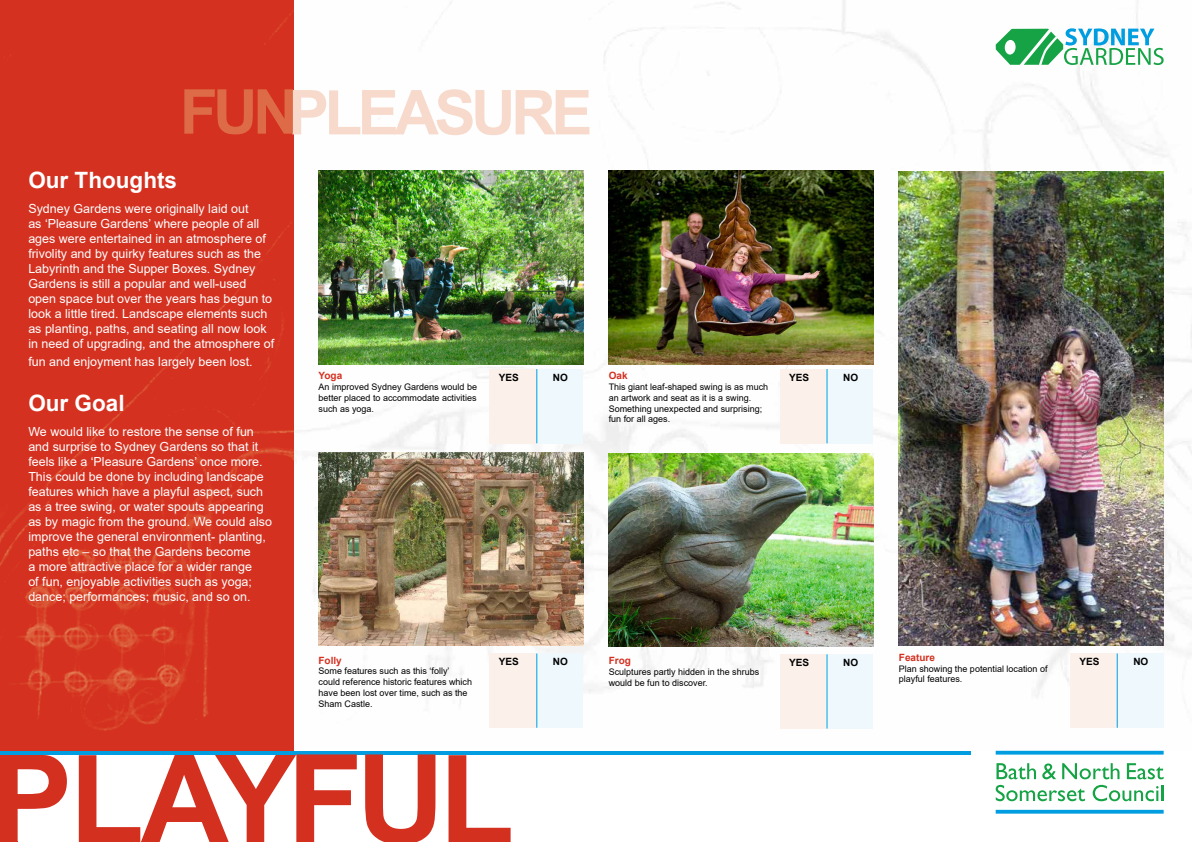
<style>
.page{position:relative;width:1192px;height:842px;background:#fff}
.page>*{position:absolute;margin:0;border:0;box-sizing:border-box;transform-origin:0 0}
.t1{font:700 61.95px "Arial";letter-spacing:-.075em;color:#f7dacb}
.t2{font:700 22.5px "Arial";color:#fff}
.t3{font:12.5px/15px "Arial";color:#fff}
.t4{font:700 10px "Arial";color:#000}
.t5{font:700 10px "Arial";color:#d43020}
.t6{font:9px/10.8px "Arial";color:#000}
.s1{color:#de6b47}
</style>
<div class="page">
<img style="left:293px;top:0;width:899px;height:751px">
<div style="left:0;top:0;width:293px;height:751px;background:#d43020"></div>
<svg style="left:996px;top:810px;width:168px;height:4px"></svg>
<svg style="left:996px;top:751px;width:168px;height:4px"></svg>
<svg style="left:996px;top:763px;width:40px;height:16px"></svg>
<svg style="left:1042px;top:763px;width:14px;height:16px"></svg>
<svg style="left:1062px;top:763px;width:57px;height:16px"></svg>
<svg style="left:1127px;top:763px;width:37px;height:16px"></svg>
<svg style="left:996px;top:785px;width:89px;height:16px"></svg>
<svg style="left:1093px;top:785px;width:70px;height:16px"></svg>
<svg style="left:996px;top:28px;width:168px;height:37px"></svg>
<hr style="left:0;top:751px;width:970px;height:3px;background:#009ee0">
<img style="left:319px;top:171px;width:264px;height:193px">
<img style="left:609px;top:453px;width:264px;height:193px">
<img style="left:609px;top:171px;width:264px;height:193px">
<img style="left:319px;top:452px;width:264px;height:194px">
<div style="left:489px;top:369px;width:47px;height:74px;background:#fcf0ea"></div>
<div style="left:536px;top:369px;width:47px;height:74px;background:#eff8fd"></div>
<hr style="left:536px;top:369px;width:1px;height:74px;background:#009ee0">
<div style="left:780px;top:369px;width:47px;height:74px;background:#fcf0ea"></div>
<div style="left:827px;top:369px;width:46px;height:74px;background:#eff8fd"></div>
<hr style="left:827px;top:369px;width:1px;height:74px;background:#009ee0">
<div style="left:1070px;top:653px;width:47px;height:75px;background:#fcf0ea"></div>
<div style="left:1117px;top:653px;width:47px;height:75px;background:#eff8fd"></div>
<hr style="left:1117px;top:653px;width:1px;height:75px;background:#009ee0">
<div style="left:780px;top:654px;width:47px;height:75px;background:#fcf0ea"></div>
<div style="left:827px;top:654px;width:46px;height:75px;background:#eff8fd"></div>
<hr style="left:827px;top:654px;width:1px;height:75px;background:#009ee0">
<div style="left:489px;top:653px;width:47px;height:75px;background:#fcf0ea"></div>
<div style="left:536px;top:653px;width:47px;height:75px;background:#eff8fd"></div>
<hr style="left:536px;top:653px;width:1px;height:75px;background:#009ee0">
<svg style="left:0;top:754px;width:511px;height:88px"></svg>
<img style="left:899px;top:171px;width:265px;height:475px">
<h1 class="t1" style="left:180px;top:69px;width:414px"><span class="s1">FUN</span>PLEASURE</h1>
<h2 class="t2" style="left:28px;top:164px;width:150px">Our Thoughts</h2>
<p class="t3" style="left:28px;top:201px;width:247px">Sydney Gardens were originally laid out<br>as ‘Pleasure Gardens’ where people of all ages were entertained in an atmosphere of frivolity and by quirky features such as the Labyrinth and the Supper Boxes. Sydney Gardens is still a popular and well-used open space but over the years has begun to look a little tired. Landscape elements such as planting, paths, and seating all now look in need of upgrading, and the atmosphere of</p>
<p class="t3" style="left:28px;top:354px;width:226px">fun and enjoyment has largely been lost.</p>
<h2 class="t2" style="left:28px;top:387px;width:98px">Our Goal</h2>
<p class="t3" style="left:28px;top:424px;width:245px">We would like to restore the sense of fun and surprise to Sydney Gardens so that it feels like a ‘Pleasure Gardens’ once more.<br>This could be done by including landscape features which have a playful aspect, such as a tree swing, or water spouts appearing as by magic from the ground. We could also improve the general environment- planting, paths etc – so that the Gardens become<br>a more attractive place for a wider range<br>of fun, enjoyable activities such as yoga; dance; performances; music, and so on.</p>
<p class="t5" style="left:319px;top:369px;width:25px">Yoga</p>
<p class="t6" style="left:319px;top:381px;width:160px;text-align:justify">An improved Sydney Gardens would be better placed to accommodate activities such as yoga.</p>
<p class="t4" style="left:499px;top:370px;width:22px">YES</p>
<p class="t4" style="left:553px;top:370px;width:16px">NO</p>
<p class="t5" style="left:609px;top:369px;width:20px">Oak</p>
<p class="t6" style="left:609px;top:381px;width:161px">This giant leaf-shaped swing is as much an artwork and seat as it is a swing.<br>Something unexpected and surprising; fun for all ages.</p>
<p class="t4" style="left:789px;top:370px;width:22px">YES</p>
<p class="t4" style="left:843px;top:370px;width:16px">NO</p>
<p class="t5" style="left:899px;top:650px;width:38px">Feature</p>
<p class="t6" style="left:899px;top:663px;width:150px">Plan showing the potential location of playful features.</p>
<p class="t5" style="left:319px;top:653px;width:25px">Folly</p>
<p class="t4" style="left:789px;top:655px;width:22px">YES</p>
<p class="t4" style="left:843px;top:655px;width:16px">NO</p>
<p class="t6" style="left:319px;top:666px;width:155px">Some features such as this ‘folly’ could reference historic features which have been lost over time, such as the<br>Sham Castle.</p>
<p class="t5" style="left:609px;top:654px;width:24px">Frog</p>
<p class="t4" style="left:1079px;top:654px;width:22px">YES</p>
<p class="t4" style="left:1133px;top:654px;width:16px">NO</p>
<p class="t6" style="left:609px;top:667px;width:152px">Sculptures partly hidden in the shrubs would be fun to discover.</p>
<p class="t4" style="left:499px;top:654px;width:22px">YES</p>
<p class="t4" style="left:553px;top:654px;width:16px">NO</p>
</div>
